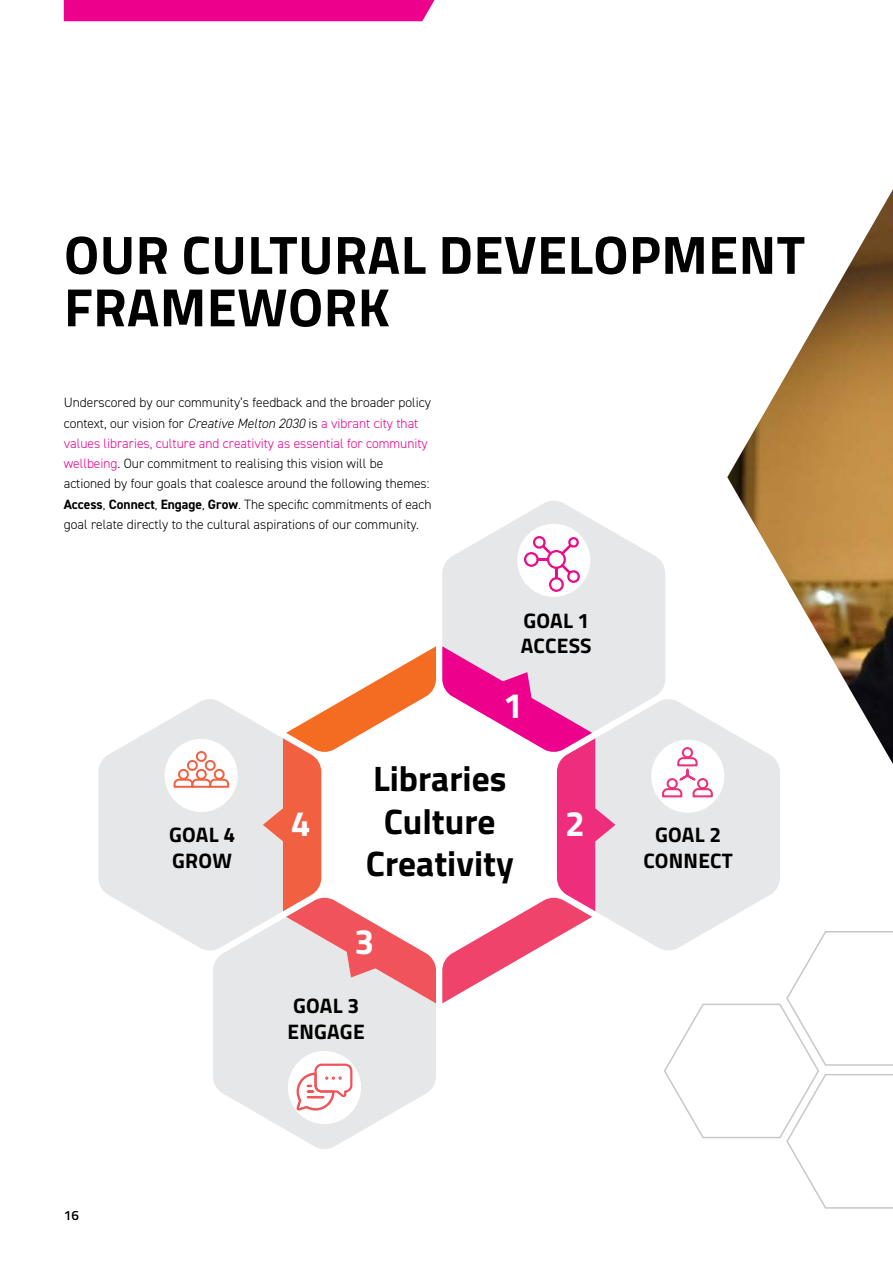
<style>
.page{position:relative;width:893px;height:1263px;background:#fff}
.page>*{position:absolute;margin:0;border:0;box-sizing:border-box;transform-origin:0 0}
.t1{font:700 54px/52.5px "Titillium Web";letter-spacing:.01em;color:#000}
.t2{font:700 35.4px/42.5px "Titillium Web";color:#000;text-align:center}
.t3{font:700 35.4px "Titillium Web";color:#fff}
.t4{font:700 21px/25.2px "Titillium Web";letter-spacing:.01em;color:#000}
.t5{font:300 13.5px/20.2px "DIN2014";color:#000}
.t6{font:600 13.5px "Titillium Web";color:#000}
.s1{font-style:italic}
.s2{color:#ec008c}
.s3{font-weight:700}
</style>
<div class="page">
<div style="left:64px;top:0;width:371px;height:21px;background:#ec008c"></div>
<img style="left:727px;top:189px;width:166px;height:575px">
<svg style="left:442px;top:501px;width:223px;height:197px;fill:#e6e7e8"></svg>
<svg style="left:615px;top:698px;width:165px;height:252px;fill:#e6e7e8"></svg>
<svg style="left:213px;top:951px;width:223px;height:198px;fill:#e6e7e8"></svg>
<svg style="left:98px;top:699px;width:165px;height:252px;fill:#e6e7e8"></svg>
<svg style="left:263px;top:646px;width:173px;height:357px"></svg>
<svg style="left:442px;top:646px;width:173px;height:357px"></svg>
<div style="left:517px;top:524px;width:73px;height:73px;background:#fff;border-radius:50%"></div>
<div style="left:651px;top:740px;width:73px;height:73px;background:#fff;border-radius:50%"></div>
<div style="left:165px;top:739px;width:73px;height:73px;background:#fff;border-radius:50%"></div>
<div style="left:288px;top:1051px;width:73px;height:73px;background:#fff;border-radius:50%"></div>
<div style="left:549px;top:577px;width:15px;height:15px;border:2px solid #ea0a8c;border-radius:50%"></div>
<div style="left:524px;top:552px;width:15px;height:15px;border:2px solid #ea0a8c;border-radius:50%"></div>
<svg style="left:530px;top:533px;width:52px;height:52px"></svg>
<div style="left:682px;top:747px;width:11px;height:11px;border:2px solid #ee2f7c;border-radius:50%"></div>
<svg style="left:662px;top:756px;width:51px;height:42px"></svg>
<svg style="left:295px;top:1062px;width:59px;height:50px"></svg>
<div style="left:178px;top:769px;width:11px;height:11px;border:2px solid #f16041;border-radius:50%"></div>
<div style="left:196px;top:769px;width:11px;height:11px;border:2px solid #f16041;border-radius:50%"></div>
<div style="left:214px;top:769px;width:11px;height:11px;border:2px solid #f16041;border-radius:50%"></div>
<svg style="left:173px;top:778px;width:57px;height:10px"></svg>
<div style="left:187px;top:760px;width:11px;height:11px;border:2px solid #f16041;border-radius:50%"></div>
<div style="left:196px;top:751px;width:11px;height:11px;border:2px solid #f16041;border-radius:50%"></div>
<div style="left:205px;top:760px;width:11px;height:11px;border:2px solid #f16041;border-radius:50%"></div>
<svg style="left:663px;top:930px;width:230px;height:279px"></svg>
<h1 class="t1" style="left:64px;top:226px;width:742px">OUR CULTURAL DEVELOPMENT<br>FRAMEWORK</h1>
<p class="t5" style="left:64px;top:393px;width:369px">Underscored by our community’s feedback and the broader policy context, our vision for <span class="s1">Creative Melton 2030</span> is <span class="s2">a vibrant city that values libraries, culture and creativity as essential for community wellbeing</span>. Our commitment to realising this vision will be actioned by four goals that coalesce around the following themes:<br><span class="s3">Access</span>, <span class="s3">Connect</span>, <span class="s3">Engage</span>, <span class="s3">Grow</span>. The specific commitments of each goal relate directly to the cultural aspirations of our community.</p>
<h3 class="t4" style="left:521px;top:607px;width:72px">GOAL 1<br>ACCESS</h3>
<h2 class="t3" style="left:503px;top:678px;width:21px">1</h2>
<h3 class="t4" style="left:169px;top:821px;width:67px">GOAL 4<br>GROW</h3>
<h2 class="t3" style="left:291px;top:796px;width:21px">4</h2>
<h2 class="t2" style="left:366px;top:756px;width:149px">Libraries<br>Culture<br>Creativity</h2>
<h2 class="t3" style="left:354px;top:915px;width:21px">3</h2>
<h3 class="t4" style="left:288px;top:992px;width:78px">GOAL 3<br>ENGAGE</h3>
<h2 class="t3" style="left:565px;top:796px;width:21px">2</h2>
<h3 class="t4" style="left:643px;top:821px;width:91px;text-align:center">GOAL 2<br>CONNECT</h3>
<p class="t6" style="left:64px;top:1205px;width:17px">16</p>
</div>
